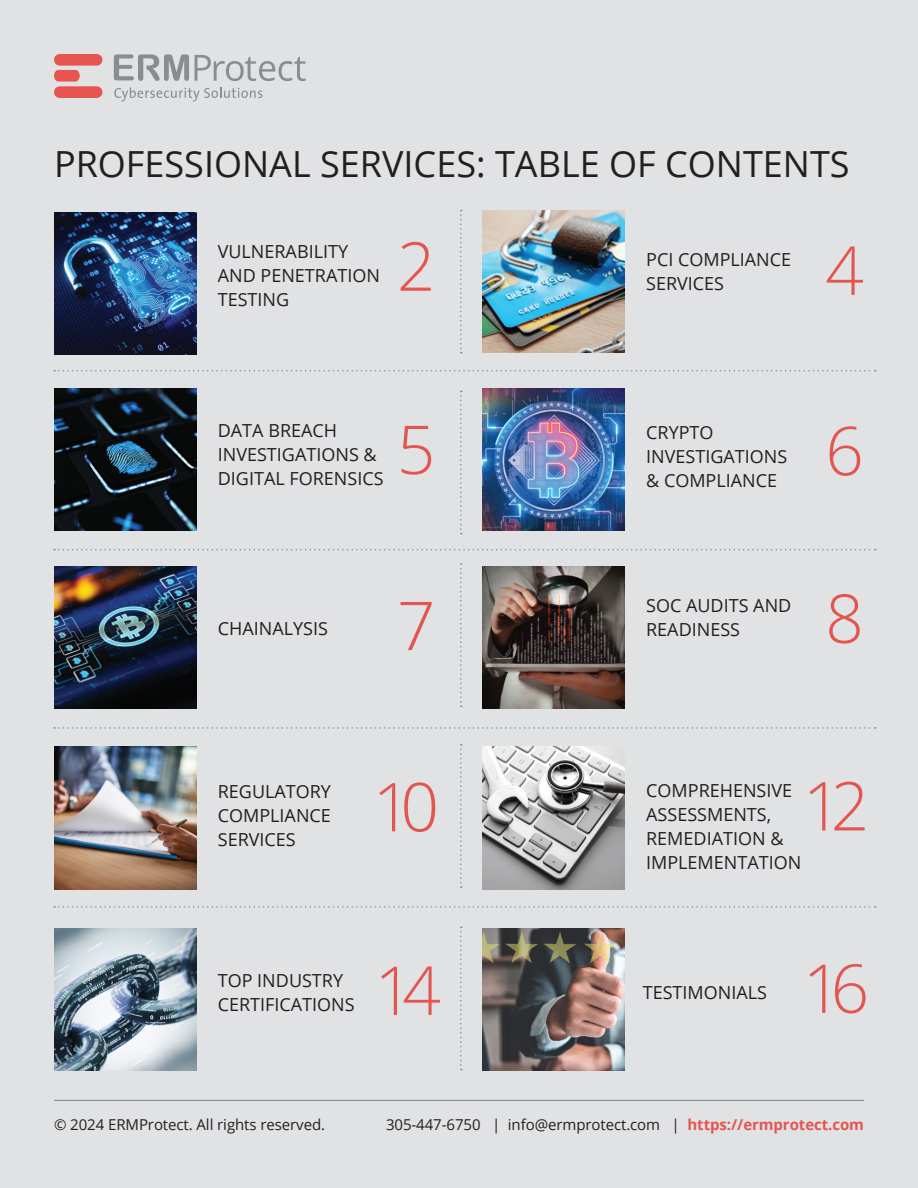
<style>
.page{position:relative;width:918px;height:1188px;background:#e1e2e4}
.page>*{position:absolute;margin:0;border:0;box-sizing:border-box;transform-origin:0 0}
.t1{font:300 67.5px "Open Sans";letter-spacing:-.16em;color:#e5554f}
.t2{font:36px "Open Sans";color:#231f20}
.t3{font:18px/24px "Open Sans";color:#231f20}
.t4{font:15px "Open Sans";letter-spacing:-.005em;color:#231f20}
.s1{font-weight:700;color:#e5554f}
</style>
<div class="page">
<hr style="left:54px;top:1100px;width:810px;height:1px;background:#8a8c8f">
<div style="left:54px;top:54px;width:48px;height:12px;background:#e6554f;border-radius:6px"></div>
<svg style="left:54px;top:70px;width:26px;height:12px"></svg>
<div style="left:54px;top:86px;width:48px;height:12px;background:#e6554f;border-radius:6px"></div>
<svg style="left:114px;top:54px;width:75px;height:27px"></svg>
<svg style="left:114px;top:87px;width:148px;height:14px"></svg>
<svg style="left:195px;top:55px;width:111px;height:26px"></svg>
<svg style="left:54px;top:370px;width:822px;height:2px"></svg>
<svg style="left:54px;top:727px;width:822px;height:2px"></svg>
<svg style="left:54px;top:549px;width:822px;height:1px"></svg>
<svg style="left:54px;top:906px;width:822px;height:2px"></svg>
<img style="left:54px;top:212px;width:142px;height:143px">
<img style="left:54px;top:389px;width:142px;height:142px">
<img style="left:482px;top:389px;width:143px;height:142px">
<svg style="left:460px;top:210px;width:2px;height:144px"></svg>
<svg style="left:460px;top:563px;width:2px;height:144px"></svg>
<svg style="left:460px;top:927px;width:2px;height:143px"></svg>
<svg style="left:460px;top:391px;width:2px;height:143px"></svg>
<svg style="left:460px;top:744px;width:2px;height:144px"></svg>
<img style="left:482px;top:211px;width:143px;height:142px">
<img style="left:482px;top:566px;width:143px;height:142px">
<img style="left:482px;top:747px;width:143px;height:142px">
<img style="left:54px;top:747px;width:142px;height:142px">
<img style="left:54px;top:929px;width:142px;height:142px">
<img style="left:54px;top:566px;width:142px;height:142px">
<img style="left:482px;top:929px;width:143px;height:142px">
<p class="t2" style="left:54px;top:140px;width:797px">PROFESSIONAL SERVICES: TABLE OF CONTENTS</p>
<p class="t3" style="left:218px;top:239px;width:132px">VULNERABILITY</p>
<p class="t3" style="left:218px;top:263px;width:164px">AND PENETRATION<br>TESTING</p>
<p class="t1" style="left:397px;top:220px;width:40px">2</p>
<p class="t3" style="left:646px;top:247px;width:147px">PCI COMPLIANCE<br>SERVICES</p>
<p class="t1" style="left:825px;top:224px;width:40px">4</p>
<p class="t3" style="left:218px;top:418px;width:167px">DATA BREACH<br>INVESTIGATIONS &amp;<br>DIGITAL FORENSICS</p>
<p class="t3" style="left:646px;top:421px;width:143px">CRYPTO<br>INVESTIGATIONS</p>
<p class="t1" style="left:397px;top:403px;width:40px">5</p>
<p class="t1" style="left:825px;top:405px;width:40px">6</p>
<p class="t3" style="left:646px;top:469px;width:132px">&amp; COMPLIANCE</p>
<p class="t3" style="left:218px;top:616px;width:112px">CHAINALYSIS</p>
<p class="t1" style="left:397px;top:579px;width:40px">7</p>
<p class="t3" style="left:646px;top:593px;width:147px">SOC AUDITS AND<br>READINESS</p>
<p class="t1" style="left:825px;top:572px;width:40px">8</p>
<p class="t1" style="left:373px;top:761px;width:68px">10</p>
<p class="t1" style="left:803px;top:760px;width:68px">12</p>
<p class="t3" style="left:218px;top:779px;width:115px;text-align:justify">REGULATORY COMPLIANCE SERVICES</p>
<p class="t3" style="left:646px;top:778px;width:157px">COMPREHENSIVE<br>ASSESSMENTS,<br>REMEDIATION &amp;<br>IMPLEMENTATION</p>
<p class="t3" style="left:218px;top:968px;width:138px">TOP INDUSTRY<br>CERTIFICATIONS</p>
<p class="t1" style="left:375px;top:944px;width:68px">14</p>
<p class="t3" style="left:643px;top:980px;width:126px">TESTIMONIALS</p>
<p class="t1" style="left:803px;top:942px;width:68px">16</p>
<p class="t4" style="left:54px;top:1114px;width:273px">© 2024 ERMProtect. All rights reserved.</p>
<p class="t4" style="left:386px;top:1115px;width:479px">305-447-6750 | info@ermprotect.com | <span class="s1">https://ermprotect.com</span></p>
</div>
